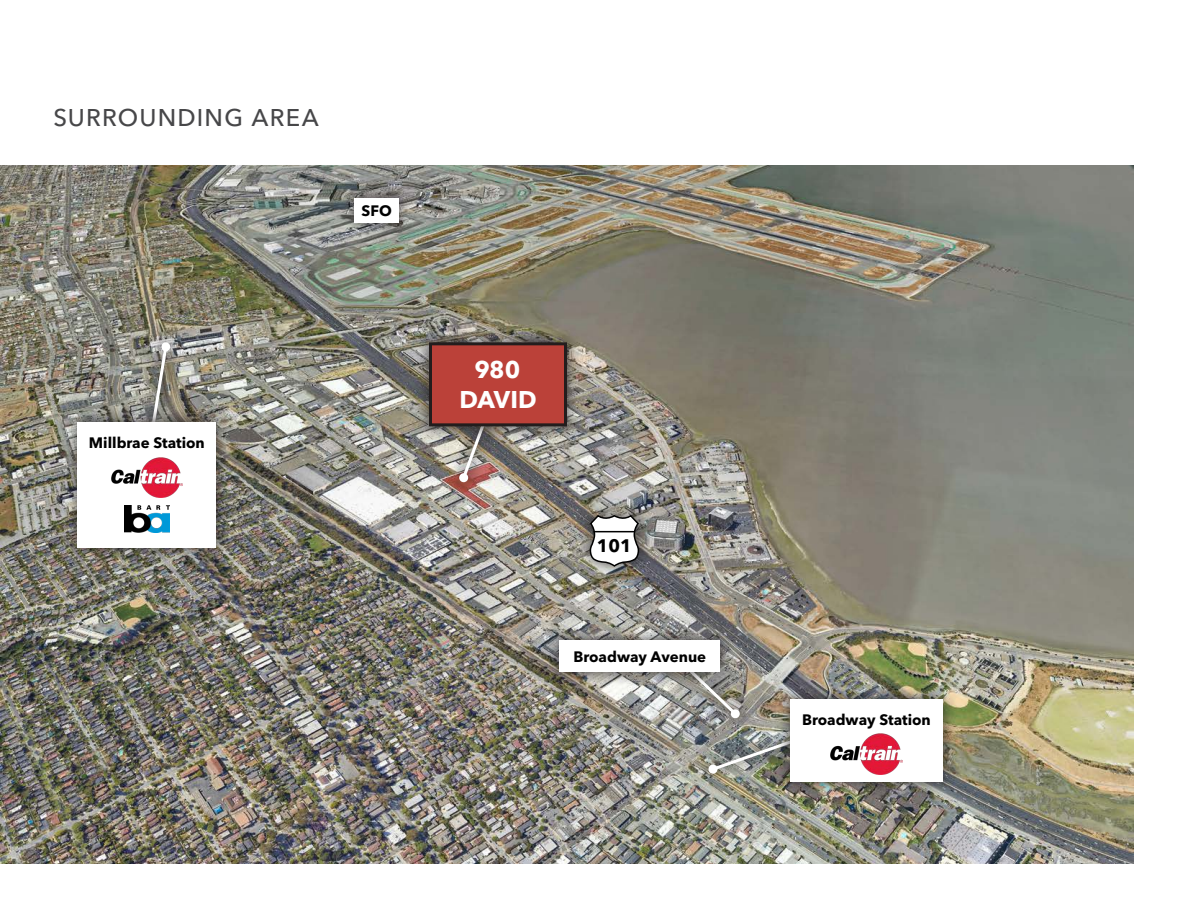
<style>
.page{position:relative;width:1188px;height:918px;background:#fff}
.page>*{position:absolute;margin:0;border:0;box-sizing:border-box;transform-origin:0 0}
.t1{font:500 24px "Avenir Next LT Pro";letter-spacing:.05em;color:#474749}
.t2{font:700 24px/30px "Avenir Next LT Pro";letter-spacing:-.015em;color:#fff;text-align:center}
.t3{font:700 18px "Avenir Next LT Pro";color:#000}
.t4{font:700 15px "Avenir Next LT Pro";color:#000}
</style>
<div class="page">
<img style="left:0;top:166px;width:1134px;height:698px">
<div style="left:445px;top:370px;width:68px;height:126px;background:#231f20;opacity:.75"></div>
<img style="left:460px;top:441px;width:42px;height:41px">
<div style="left:459px;top:473px;width:9px;height:9px;background:#fff;border-radius:50%"></div>
<div style="left:414px;top:327px;width:168px;height:114px;background:#231f20;opacity:.75"></div>
<div style="left:429px;top:342px;width:138px;height:84px;background:#bb4139;border:3px solid #231d1d"></div>
<div style="left:575px;top:501px;width:79px;height:79px;background:#231f20;opacity:.75"></div>
<svg style="left:589px;top:514px;width:51px;height:54px"></svg>
<hr style="left:594px;top:531px;width:41px;height:1px;background:#000">
<div style="left:134px;top:328px;width:50px;height:135px;background:#231f20;opacity:.75"></div>
<svg style="left:146px;top:343px;width:23px;height:64px"></svg>
<div style="left:161px;top:342px;width:9px;height:9px;background:#fff;border-radius:50%"></div>
<div style="left:63px;top:407px;width:168px;height:155px;background:#231f20;opacity:.75"></div>
<div style="left:78px;top:422px;width:138px;height:125px;background:#fff"></div>
<img style="left:111px;top:457px;width:72px;height:41px">
<img style="left:125px;top:505px;width:44px;height:27px">
<div style="left:695px;top:700px;width:188px;height:88px;background:#231f20;opacity:.75"></div>
<div style="left:775px;top:685px;width:183px;height:112px;background:#231f20;opacity:.75"></div>
<div style="left:790px;top:700px;width:153px;height:82px;background:#fff"></div>
<img style="left:872px;top:734px;width:30px;height:40px">
<div style="left:665px;top:646px;width:89px;height:86px;background:#231f20;opacity:.75"></div>
<img style="left:676px;top:656px;width:197px;height:117px">
<div style="left:731px;top:709px;width:9px;height:9px;background:#fff;border-radius:50%"></div>
<div style="left:544px;top:625px;width:191px;height:62px;background:#231f20;opacity:.75"></div>
<div style="left:559px;top:640px;width:161px;height:32px;background:#fff"></div>
<div style="left:339px;top:183px;width:75px;height:54px;background:#231f20;opacity:.75"></div>
<div style="left:354px;top:198px;width:45px;height:24px;background:#fff"></div>
<p class="t1" style="left:53px;top:103px;width:267px">SURROUNDING AREA</p>
<p class="t4" style="left:362px;top:201px;width:32px">SFO</p>
<p class="t4" style="left:89px;top:434px;width:117px">Millbrae Station</p>
<p class="t2" style="left:459px;top:355px;width:79px">980<br>DAVID</p>
<p class="t3" style="left:597px;top:535px;width:36px">101</p>
<p class="t4" style="left:574px;top:647px;width:134px">Broadway Avenue</p>
<p class="t4" style="left:802px;top:710px;width:130px">Broadway Station</p>
</div>
